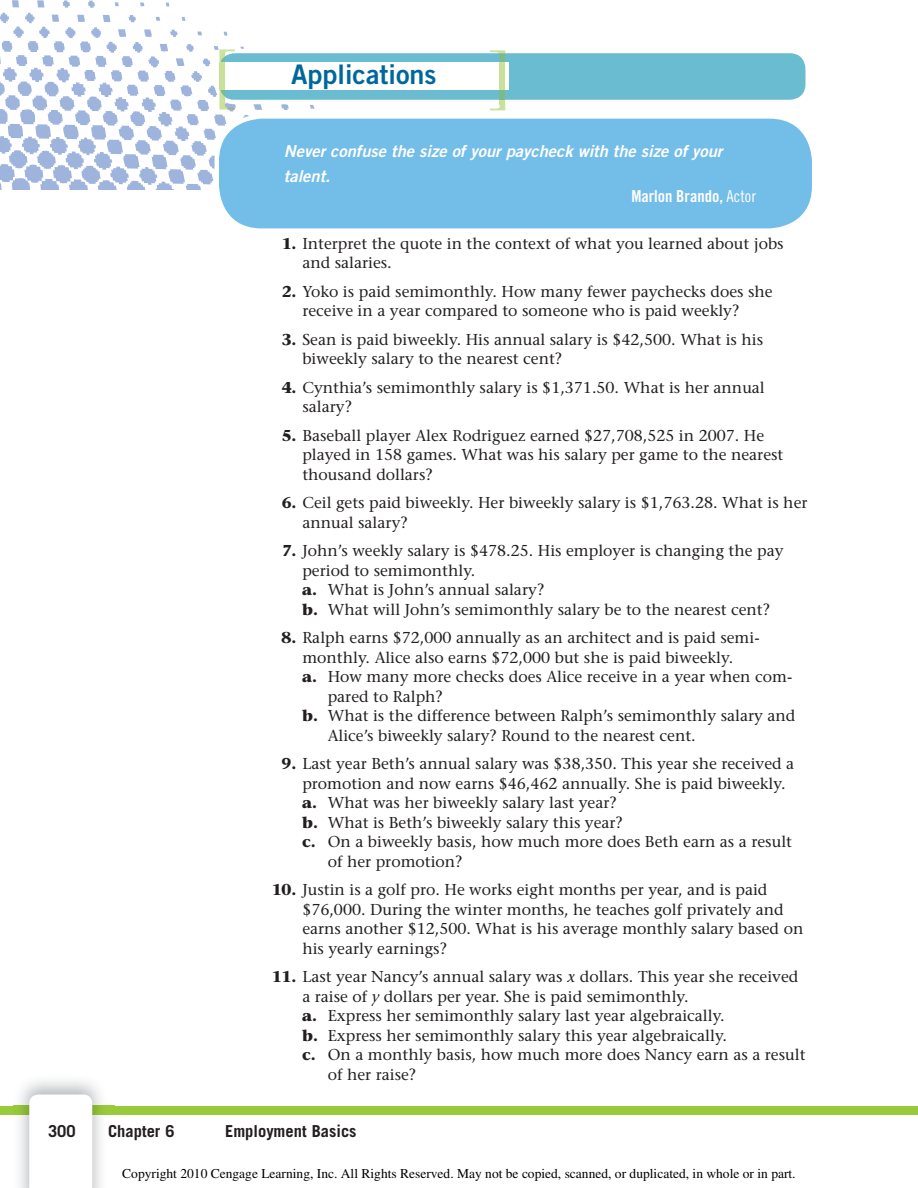
<style>
.page{position:relative;width:918px;height:1188px;background:#fff}
.page>*{position:absolute;margin:0;border:0;box-sizing:border-box;transform-origin:0 0}
.t1{font:27px "Trade Gothic LT Std Bd 2";color:#00679d}
.t2{font:16.5px/25.5px "Trade Gothic LT Std Bd 2 Obl";color:#fff}
.t3{font:700 16.5px "Trade Gothic LT Std";color:#231f20}
.t4{font:16.5px "Trade Gothic LT Std Bd Cn 20";color:#fff}
.t5{font:500 15.75px/19.5px "Stone Serif Std";color:#231f20}
.t6{font:13.5px "Times";color:#000}
.s1{font-family:"Trade Gothic LT Std Cn 18"}
.s2{font-weight:700}
.s3{font-style:italic}
</style>
<div class="page">
<svg style="left:32px;top:0;width:474px;height:190px"></svg>
<div style="left:217px;top:116px;width:597px;height:115px;background:#73bde9;border-radius:45px"></div>
<div style="left:214px;top:114px;width:602px;height:119px;border:4px solid #fff;border-radius:45px"></div>
<svg style="left:214px;top:49px;width:592px;height:61px"></svg>
<div style="left:500px;top:62px;width:5px;height:28px;background:#c9e19a"></div>
<div style="left:0;top:1106px;width:918px;height:9px;background:#99ca3b"></div>
<img style="left:13px;top:1081px;width:101px;height:107px">
<img style="left:13px;top:1106px;width:101px;height:9px">
<svg style="left:29px;top:1095px;width:63px;height:93px"></svg>
<svg style="left:0;top:0;width:32px;height:190px"></svg>
<p class="t1" style="left:291px;top:65px;width:147px">Applications</p>
<p class="t2" style="left:284px;top:140px;width:440px">Never confuse the size of your paycheck with the size of your talent.</p>
<p class="t4" style="left:631px;top:187px;width:126px">Marlon Brando, <span class="s1">Actor</span></p>
<p class="t5" style="left:302px;top:235px;width:483px;text-indent:-21px"><span class="s2">1.</span> Interpret the quote in the context of what you learned about jobs and salaries.</p>
<p class="t5" style="left:302px;top:283px;width:472px;text-indent:-21px"><span class="s2">2.</span> Yoko is paid semimonthly. How many fewer paychecks does she receive in a year compared to someone who is paid weekly?</p>
<p class="t5" style="left:302px;top:331px;width:462px;text-indent:-21px"><span class="s2">3.</span> Sean is paid biweekly. His annual salary is $42,500. What is his biweekly salary to the nearest cent?</p>
<p class="t5" style="left:302px;top:379px;width:464px;text-indent:-21px"><span class="s2">4.</span> Cynthia’s semimonthly salary is $1,371.50. What is her annual salary?</p>
<p class="t5" style="left:302px;top:427px;width:483px;text-indent:-21px"><span class="s2">5.</span> Baseball player Alex Rodriguez earned $27,708,525 in 2007. He played in 158 games. What was his salary per game to the nearest thousand dollars?</p>
<p class="t5" style="left:302px;top:494px;width:507px;text-indent:-21px"><span class="s2">6.</span> Ceil gets paid biweekly. Her biweekly salary is $1,763.28. What is her annual salary?</p>
<p class="t5" style="left:302px;top:542px;width:483px;text-indent:-21px"><span class="s2">7.</span> John’s weekly salary is $478.25. His employer is changing the pay period to semimonthly.<br><span class="s2">a.</span> What is John’s annual salary?<br><span class="s2">b.</span> What will John’s semimonthly salary be to the nearest cent?</p>
<p class="t5" style="left:282px;top:629px;width:479px"><span class="s2">8.</span> Ralph earns $72,000 annually as an architect and is paid semi-</p>
<p class="t5" style="left:302px;top:649px;width:432px">monthly. Alice also earns $72,000 but she is paid biweekly.</p>
<p class="t5" style="left:302px;top:668px;width:492px"><span class="s2">a.</span> How many more checks does Alice receive in a year when com-</p>
<p class="t5" style="left:328px;top:688px;width:117px">pared to Ralph?</p>
<p class="t5" style="left:302px;top:707px;width:495px"><span class="s2">b.</span> What is the difference between Ralph’s semimonthly salary and</p>
<p class="t5" style="left:328px;top:727px;width:370px">Alice’s biweekly salary? Round to the nearest cent.</p>
<p class="t5" style="left:282px;top:755px;width:514px"><span class="s2">9.</span> Last year Beth’s annual salary was $38,350. This year she received a</p>
<p class="t5" style="left:302px;top:775px;width:485px">promotion and now earns $46,462 annually. She is paid biweekly.</p>
<p class="t5" style="left:302px;top:794px;width:316px"><span class="s2">a.</span> What was her biweekly salary last year?</p>
<p class="t5" style="left:302px;top:814px;width:322px"><span class="s2">b.</span> What is Beth’s biweekly salary this year?</p>
<p class="t5" style="left:302px;top:833px;width:491px"><span class="s2">c.</span> On a biweekly basis, how much more does Beth earn as a result</p>
<p class="t5" style="left:328px;top:853px;width:136px">of her promotion?</p>
<p class="t5" style="left:302px;top:881px;width:503px;text-indent:-31px"><span class="s2">10.</span> Justin is a golf pro. He works eight months per year, and is paid $76,000. During the winter months, he teaches golf privately and earns another $12,500. What is his average monthly salary based on his yearly earnings?</p>
<p class="t5" style="left:272px;top:968px;width:528px"><span class="s2">11.</span> Last year Nancy’s annual salary was <span class="s3">x</span> dollars. This year she received</p>
<p class="t5" style="left:302px;top:988px;width:388px">a raise of <span class="s3">y</span> dollars per year. She is paid semimonthly.</p>
<p class="t5" style="left:302px;top:1007px;width:424px"><span class="s2">a.</span> Express her semimonthly salary last year algebraically.</p>
<p class="t5" style="left:302px;top:1027px;width:426px"><span class="s2">b.</span> Express her semimonthly salary this year algebraically.</p>
<p class="t5" style="left:302px;top:1046px;width:505px"><span class="s2">c.</span> On a monthly basis, how much more does Nancy earn as a result</p>
<p class="t5" style="left:328px;top:1066px;width:90px">of her raise?</p>
<p class="t3" style="left:48px;top:1125px;width:29px">300</p>
<p class="t3" style="left:108px;top:1125px;width:68px">Chapter 6</p>
<p class="t3" style="left:225px;top:1125px;width:133px">Employment Basics</p>
<p class="t6" style="left:122px;top:1165px;width:675px">Copyright 2010 Cengage Learning, Inc. All Rights Reserved. May not be copied, scanned, or duplicated, in whole or in part.</p>
</div>
